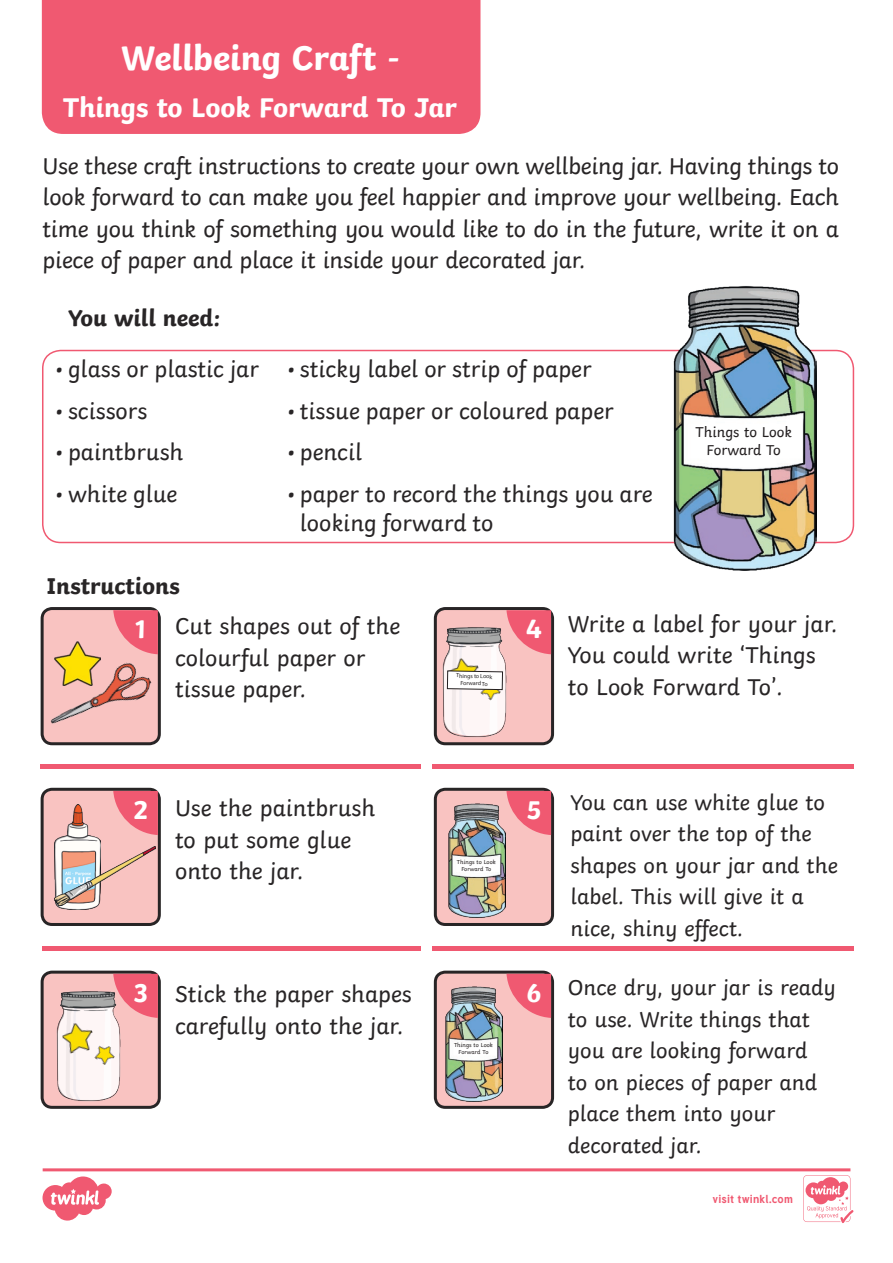
<style>
.page{position:relative;width:893px;height:1263px;background:#fff}
.page>*{position:absolute;margin:0;border:0;box-sizing:border-box;transform-origin:0 0}
.Heading_1{font:700 36px "Twinkl";letter-spacing:-.005em;color:#fff}
.Heading_1-2{font:700 28.5px "Twinkl";letter-spacing:-.005em;color:#fff}
.Heading_2{font:700 27px "Twinkl";color:#fff}
.KS1_Body_Copy{font:24px/31.5px "Twinkl";color:#282526}
.Heading_3{font:700 24px "Twinkl";color:#282526}
.KS1_Body_Copy-2{font:22.5px/31.5px "Twinkl";color:#282526}
.t1{font:15px/18px "Twinkl";color:#231f20;text-align:center}
.t2{font:700 11.4px "Tuffy";letter-spacing:.015em;color:#f05971}
.t3{font:6px/7.2px "Twinkl";color:#231f20;text-align:center}
.Bullets{font:6px/7.2px "Myriad Pro";color:#282526;text-align:center}
</style>
<div class="page">
<div style="left:42px;top:0;width:438px;height:134px;background:#f05971"></div>
<div style="left:42px;top:608px;width:117px;height:136px;background:#f9c3c1;border-radius:10px"></div>
<div style="left:41px;top:607px;width:120px;height:138px;border:3px solid #282526;border-radius:10px"></div>
<svg style="left:113px;top:610px;width:45px;height:44px"></svg>
<div style="left:435px;top:608px;width:118px;height:136px;background:#f9c3c1;border-radius:10px"></div>
<div style="left:434px;top:607px;width:120px;height:138px;border:3px solid #282526;border-radius:10px"></div>
<div style="left:42px;top:789px;width:117px;height:135px;background:#f9c3c1;border-radius:10px"></div>
<div style="left:41px;top:788px;width:120px;height:138px;border:3px solid #282526;border-radius:10px"></div>
<svg style="left:113px;top:791px;width:45px;height:44px"></svg>
<div style="left:435px;top:789px;width:118px;height:135px;background:#f9c3c1;border-radius:10px"></div>
<div style="left:434px;top:788px;width:120px;height:138px;border:3px solid #282526;border-radius:10px"></div>
<svg style="left:506px;top:791px;width:45px;height:44px"></svg>
<div style="left:42px;top:972px;width:117px;height:135px;background:#f9c3c1;border-radius:10px"></div>
<div style="left:41px;top:971px;width:120px;height:138px;border:3px solid #282526;border-radius:10px"></div>
<div style="left:435px;top:972px;width:118px;height:135px;background:#f9c3c1;border-radius:10px"></div>
<div style="left:434px;top:971px;width:120px;height:138px;border:3px solid #282526;border-radius:10px"></div>
<svg style="left:506px;top:974px;width:45px;height:44px"></svg>
<img style="left:43px;top:657px;width:109px;height:82px">
<img style="left:54px;top:641px;width:47px;height:45px">
<svg style="left:57px;top:974px;width:101px;height:126px"></svg>
<img style="left:56px;top:989px;width:66px;height:113px">
<img style="left:61px;top:1020px;width:34px;height:34px">
<img style="left:92px;top:1041px;width:26px;height:26px">
<img style="left:442px;top:665px;width:47px;height:73px">
<div style="left:42px;top:350px;width:812px;height:193px;border:2px solid #f05971;border-radius:18px"></div>
<hr style="left:41px;top:764px;width:380px;height:4px;background:#f05971">
<hr style="left:432px;top:764px;width:421px;height:4px;background:#f05971">
<div style="left:433px;top:946px;width:421px;height:5px;background:#f05971"></div>
<div style="left:43px;top:946px;width:378px;height:5px;background:#f05971"></div>
<img style="left:55px;top:804px;width:46px;height:105px">
<img style="left:54px;top:846px;width:101px;height:60px">
<svg style="left:443px;top:610px;width:108px;height:126px"></svg>
<img style="left:673px;top:286px;width:143px;height:284px">
<img style="left:448px;top:803px;width:58px;height:115px">
<img style="left:445px;top:986px;width:58px;height:115px">
<svg style="left:43px;top:1168px;width:810px;height:55px"></svg>
<p class="Heading_1" style="left:121px;top:28px;width:281px">Wellbeing Craft -</p>
<p class="Heading_1-2" style="left:63px;top:84px;width:396px">Things to Look Forward To Jar</p>
<p class="KS1_Body_Copy" style="left:43px;top:148px;width:798px;text-align:justify">Use these craft instructions to create your own wellbeing jar. Having things to look forward to can make you feel happier and improve your wellbeing. Each time you think of something you would like to do in the future, write it on a piece of paper and place it inside your decorated jar.</p>
<p class="Heading_3" style="left:68px;top:298px;width:154px">You will need:</p>
<p class="KS1_Body_Copy" style="left:55px;top:351px;width:205px">• glass or plastic jar</p>
<p class="KS1_Body_Copy" style="left:55px;top:393px;width:94px">• scissors</p>
<p class="KS1_Body_Copy" style="left:55px;top:434px;width:130px">• paintbrush</p>
<p class="KS1_Body_Copy" style="left:55px;top:476px;width:124px">• white glue</p>
<p class="KS1_Body_Copy" style="left:287px;top:351px;width:306px">• sticky label or strip of paper</p>
<p class="KS1_Body_Copy" style="left:287px;top:393px;width:328px">• tissue paper or coloured paper</p>
<p class="KS1_Body_Copy" style="left:287px;top:434px;width:77px">• pencil</p>
<p class="KS1_Body_Copy" style="left:300px;top:477px;width:354px;line-height:28.8px;text-indent:-13px">• paper to record the things you are looking forward to</p>
<p class="t1" style="left:695px;top:421px;width:98px">Things to Look<br>Forward To</p>
<p class="Heading_3" style="left:47px;top:566px;width:135px">Instructions</p>
<p class="KS1_Body_Copy" style="left:175px;top:608px;width:227px">Cut shapes out of the colourful paper or tissue paper.</p>
<p class="Heading_2" style="left:135px;top:607px;width:13px">1</p>
<p class="Heading_2" style="left:526px;top:607px;width:17px">4</p>
<p class="Bullets" style="left:456px;top:672px;width:38px;rotate:2deg">Things to Look<br>Forward To</p>
<p class="KS1_Body_Copy" style="left:568px;top:606px;width:271px">Write a label for your jar.<br>You could write ‘Things to Look Forward To’.</p>
<p class="KS1_Body_Copy" style="left:175px;top:790px;width:202px">Use the paintbrush to put some glue onto the jar.</p>
<p class="Heading_2" style="left:134px;top:787px;width:16px">2</p>
<p class="Heading_2" style="left:527px;top:787px;width:16px">5</p>
<p class="t3" style="left:457px;top:858px;width:40px">Things to Look<br>Forward To</p>
<p class="Heading_2" style="left:134px;top:970px;width:16px">3</p>
<p class="Heading_2" style="left:527px;top:970px;width:17px">6</p>
<p class="KS1_Body_Copy" style="left:175px;top:976px;width:238px">Stick the paper shapes carefully onto the jar.</p>
<p class="t3" style="left:454px;top:1041px;width:40px">Things to Look<br>Forward To</p>
<p class="KS1_Body_Copy-2" style="left:570px;top:784px;width:269px">You can use white glue to paint over the top of the shapes on your jar and the label. This will give it a nice, shiny effect.</p>
<p class="KS1_Body_Copy-2" style="left:568px;top:970px;width:270px">Once dry, your jar is ready to use. Write things that you are looking forward<br>to on pieces of paper and place them into your decorated jar.</p>
<p class="t2" style="left:712px;top:1190px;width:82px">visit twinkl.com</p>
</div>
